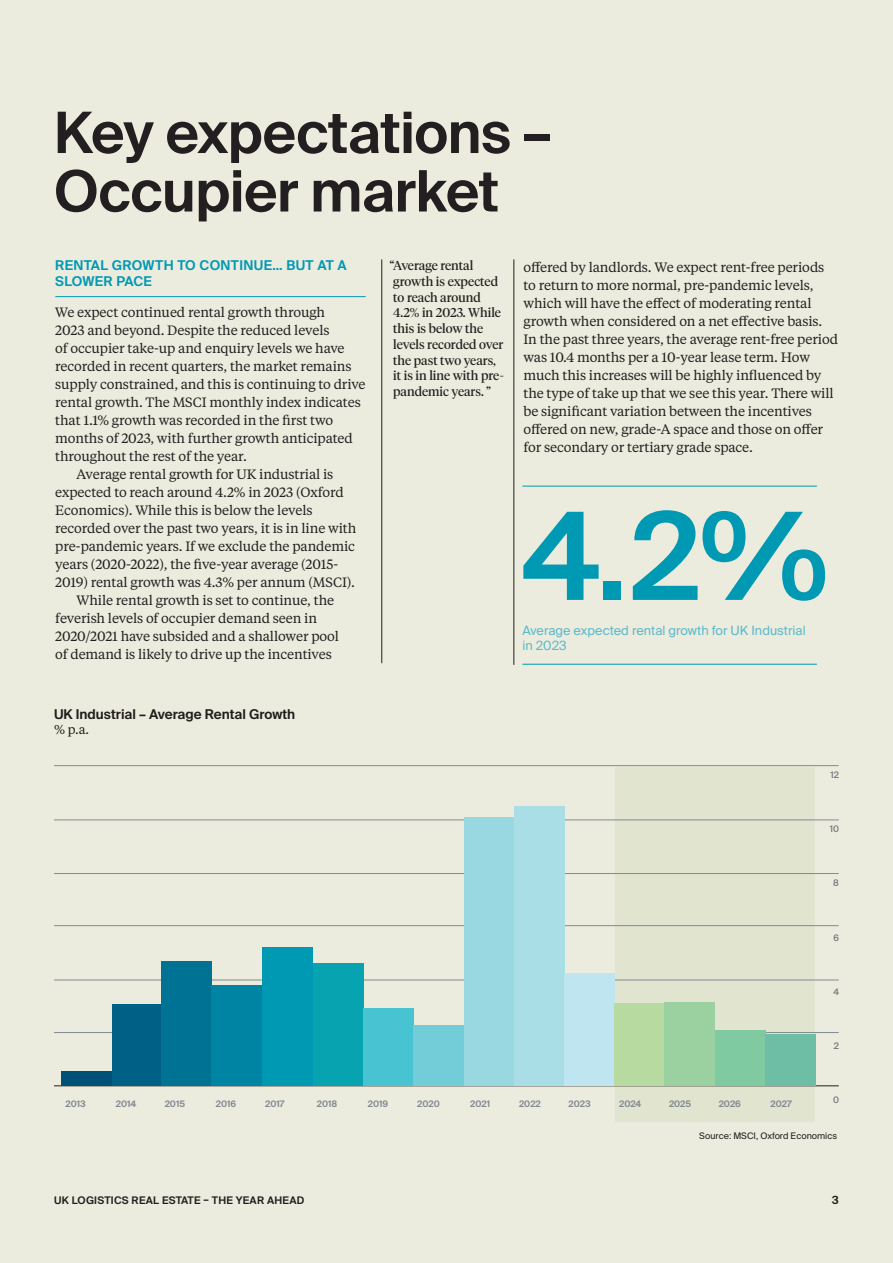
<style>
.page{position:relative;width:893px;height:1263px;background:#ebecdd}
.page>*{position:absolute;margin:0;border:0;box-sizing:border-box;transform-origin:0 0}
.t1{font:600 121.5px "Suisse Intl";color:#0099b4}
.t2{font:600 57px/58.5px "Suisse Intl";letter-spacing:-.01em;color:#231f20}
.t3{font:13.5px/18px "Tiempos Text";letter-spacing:-.01em;color:#231f20}
.t4{font:600 13.5px/15.8px "Suisse Intl";letter-spacing:.025em;color:#0099b4}
.t5{font:600 13.5px "Suisse Intl";color:#231f20}
.t6{font:12.75px/15.8px "Tiempos Headline";color:#231f20}
.t7{font:12.75px/15.8px "Suisse Intl";color:#5db9cc}
.t8{font:12.75px "Tiempos Text";color:#231f20}
.t9{font:600 11.25px "Suisse Intl";color:#231f20}
.t10{font:600 10.5px "Suisse Intl";letter-spacing:.025em;color:#231f20}
.t11{font:600 9px "Suisse Intl";color:#838992}
.t12{font:9px "Suisse Intl";color:#231f20}
.t13{font:500 9px "Suisse Intl";color:#757679}
</style>
<div class="page">
<div style="left:615px;top:767px;width:200px;height:354px;background:#e1e4cf"></div>
<hr style="left:54px;top:1032px;width:785px;height:1px;background:#838992">
<hr style="left:54px;top:1085px;width:785px;height:1px;background:#231f20">
<hr style="left:54px;top:980px;width:785px;height:1px;background:#838992">
<hr style="left:54px;top:925px;width:785px;height:1px;background:#838992">
<hr style="left:54px;top:873px;width:785px;height:1px;background:#838992">
<hr style="left:54px;top:820px;width:785px;height:1px;background:#838992">
<hr style="left:54px;top:765px;width:785px;height:1px;background:#838992">
<hr style="left:381px;top:259px;width:1px;height:404px;background:#231f20">
<hr style="left:514px;top:259px;width:1px;height:406px;background:#231f20">
<hr style="left:55px;top:296px;width:311px;height:1px;background:#0099b4">
<hr style="left:522px;top:486px;width:295px;height:1px;background:#0099b4">
<hr style="left:522px;top:664px;width:295px;height:1px;background:#0099b4">
<div style="left:61px;top:1071px;width:51px;height:15px;background:#005177"></div>
<div style="left:112px;top:1004px;width:50px;height:82px;background:#006085"></div>
<div style="left:161px;top:961px;width:51px;height:125px;background:#007394"></div>
<div style="left:212px;top:985px;width:50px;height:101px;background:#0084a4"></div>
<div style="left:262px;top:947px;width:51px;height:139px;background:#0099b4"></div>
<div style="left:313px;top:963px;width:50px;height:123px;background:#08a3b0"></div>
<div style="left:363px;top:1008px;width:51px;height:78px;background:#48c3d1"></div>
<div style="left:413px;top:1025px;width:52px;height:61px;background:#73cdd8"></div>
<div style="left:464px;top:817px;width:51px;height:269px;background:#99d8e1"></div>
<div style="left:514px;top:806px;width:51px;height:280px;background:#aadee6"></div>
<div style="left:565px;top:973px;width:50px;height:113px;background:#bfe6f0"></div>
<div style="left:614px;top:1003px;width:50px;height:83px;background:#b6da9f"></div>
<div style="left:665px;top:1003px;width:50px;height:83px;background:#9bd1a1"></div>
<div style="left:715px;top:1030px;width:51px;height:56px;background:#7fcaa1"></div>
<div style="left:766px;top:1034px;width:50px;height:52px;background:#6ebea5"></div>
<h2 class="t2" style="left:54px;top:104px;width:499px">Key expectations –<br>Occupier market</h2>
<p class="t4" style="left:55px;top:257px;width:293px">RENTAL GROWTH TO CONTINUE… BUT AT A<br>SLOWER PACE</p>
<p class="t3" style="left:55px;top:303px;width:271px">We expect continued rental growth through</p>
<p class="t3" style="left:55px;top:321px;width:276px">2023 and beyond. Despite the reduced levels</p>
<p class="t3" style="left:55px;top:339px;width:291px">of occupier take-up and enquiry levels we have</p>
<p class="t3" style="left:55px;top:357px;width:298px">recorded in recent quarters, the market remains</p>
<p class="t3" style="left:55px;top:375px;width:312px">supply constrained, and this is continuing to drive</p>
<p class="t3" style="left:55px;top:393px;width:307px">rental growth. The MSCI monthly index indicates</p>
<p class="t3" style="left:55px;top:411px;width:279px">that 1.1% growth was recorded in the first two</p>
<p class="t3" style="left:55px;top:429px;width:299px">months of 2023, with further growth anticipated</p>
<p class="t3" style="left:55px;top:447px;width:193px">throughout the rest of the year.</p>
<p class="t3" style="left:77px;top:465px;width:258px">Average rental growth for UK industrial is</p>
<p class="t3" style="left:55px;top:483px;width:290px">expected to reach around 4.2% in 2023 (Oxford</p>
<p class="t3" style="left:55px;top:501px;width:259px">Economics). While this is below the levels</p>
<p class="t3" style="left:55px;top:519px;width:303px">recorded over the past two years, it is in line with</p>
<p class="t3" style="left:55px;top:537px;width:301px">pre-pandemic years. If we exclude the pandemic</p>
<p class="t3" style="left:55px;top:555px;width:285px">years (2020-2022), the five-year average (2015-</p>
<p class="t3" style="left:55px;top:573px;width:301px">2019) rental growth was 4.3% per annum (MSCI).</p>
<p class="t3" style="left:77px;top:591px;width:259px">While rental growth is set to continue, the</p>
<p class="t3" style="left:55px;top:609px;width:263px">feverish levels of occupier demand seen in</p>
<p class="t3" style="left:55px;top:627px;width:285px">2020/2021 have subsided and a shallower pool</p>
<p class="t3" style="left:55px;top:645px;width:278px">of demand is likely to drive up the incentives</p>
<p class="t5" style="left:54px;top:706px;width:243px">UK Industrial – Average Rental Growth</p>
<p class="t8" style="left:54px;top:721px;width:37px">% p.a.</p>
<p class="t6" style="left:390px;top:257px;width:116px">“Average rental growth is expected to reach around<br>4.2% in 2023. While this is below the levels recorded over the past two years,<br>it is in line with pre&shy;pandemic years. ”</p>
<p class="t3" style="left:523px;top:258px;width:316px">offered by landlords. We expect rent-free periods to return to more normal, pre-pandemic levels, which will have the effect of moderating rental growth when considered on a net effective basis.<br>In the past three years, the average rent-free period was 10.4 months per a 10-year lease term. How much this increases will be highly influenced by the type of take up that we see this year. There will be significant variation between the incentives offered on new, grade-A space and those on offer for secondary or tertiary grade space.</p>
<h1 class="t1" style="left:522px;top:487px;width:308px">4.2%</h1>
<p class="t7" style="left:522px;top:622px;width:285px">Average expected rental growth for UK Industrial in 2023</p>
<p class="t13" style="left:831px;top:770px;width:10px">12</p>
<p class="t13" style="left:830px;top:824px;width:11px">10</p>
<p class="t13" style="left:833px;top:878px;width:7px">8</p>
<p class="t13" style="left:833px;top:932px;width:7px">6</p>
<p class="t13" style="left:833px;top:986px;width:7px">4</p>
<p class="t13" style="left:834px;top:1040px;width:7px">2</p>
<p class="t11" style="left:66px;top:1098px;width:22px">2013</p>
<p class="t11" style="left:116px;top:1098px;width:22px">2014</p>
<p class="t11" style="left:165px;top:1098px;width:22px">2015</p>
<p class="t11" style="left:216px;top:1098px;width:22px">2016</p>
<p class="t11" style="left:265px;top:1098px;width:21px">2017</p>
<p class="t11" style="left:317px;top:1098px;width:22px">2018</p>
<p class="t11" style="left:368px;top:1098px;width:22px">2019</p>
<p class="t11" style="left:417px;top:1098px;width:24px">2020</p>
<p class="t11" style="left:470px;top:1098px;width:21px">2021</p>
<p class="t11" style="left:519px;top:1098px;width:23px">2022</p>
<p class="t11" style="left:569px;top:1098px;width:24px">2023</p>
<p class="t11" style="left:619px;top:1098px;width:24px">2024</p>
<p class="t11" style="left:669px;top:1098px;width:24px">2025</p>
<p class="t11" style="left:719px;top:1098px;width:24px">2026</p>
<p class="t11" style="left:770px;top:1098px;width:23px">2027</p>
<p class="t13" style="left:833px;top:1094px;width:7px">0</p>
<p class="t12" style="left:699px;top:1130px;width:139px">Source: MSCI, Oxford Economics</p>
<p class="t10" style="left:54px;top:1194px;width:252px">UK LOGISTICS REAL ESTATE – THE YEAR AHEAD</p>
<p class="t9" style="left:832px;top:1193px;width:9px">3</p>
</div>
